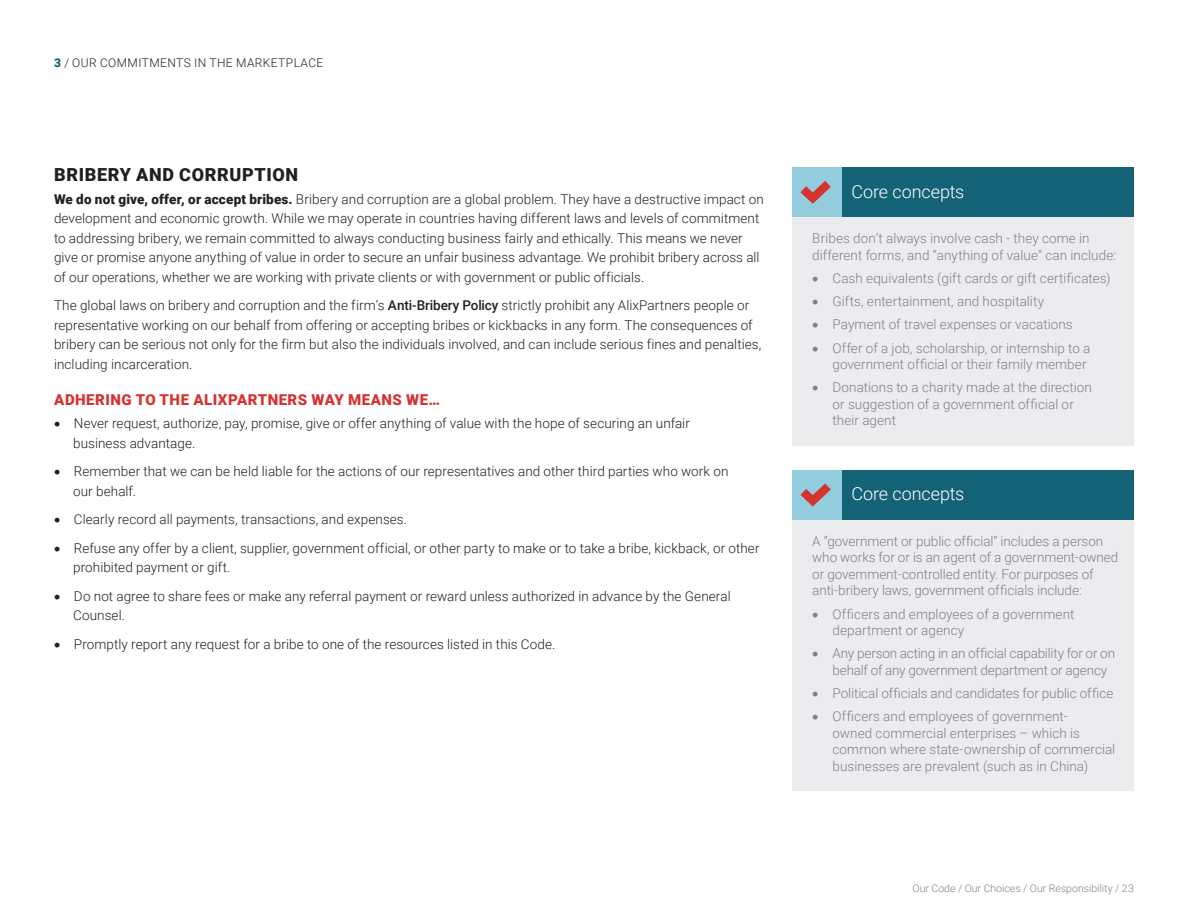
<style>
.page{position:relative;width:1188px;height:918px;background:#fff}
.page>*{position:absolute;margin:0;border:0;box-sizing:border-box;transform-origin:0 0}
.Core_Concepts___Adhering_Body{font:300 18px "Roboto";letter-spacing:-.005em;color:#fff}
.Main_Heading{font:900 18px "Roboto";letter-spacing:.035em;color:#231f20}
.Adhering_heading{font:900 15px "Roboto";letter-spacing:.035em;color:#d53231}
.Body_Copy{font:300 13.5px/19.5px "Roboto";letter-spacing:.005em;color:#231f20}
.Core_Concepts___Adhering_Body-2{font:300 13.5px/16.5px "Roboto";color:#808285}
.t1{font:300 12px "Roboto";letter-spacing:.035em;color:#231f20}
.t2{font:300 10.5px "Roboto";color:#808285}
.s1{font-weight:900;color:#146276}
.s2{font-weight:900}
.s3{font-weight:500}
</style>
<div class="page">
<div style="left:792px;top:213px;width:342px;height:233px;background:#ecebee"></div>
<div style="left:792px;top:515px;width:342px;height:276px;background:#ecebee"></div>
<div style="left:839px;top:167px;width:295px;height:50px;background:#146276"></div>
<div style="left:792px;top:167px;width:50px;height:50px;background:#93cddd"></div>
<svg style="left:800px;top:181px;width:31px;height:23px"></svg>
<div style="left:839px;top:470px;width:295px;height:50px;background:#146276"></div>
<div style="left:792px;top:470px;width:50px;height:50px;background:#93cddd"></div>
<svg style="left:800px;top:483px;width:31px;height:24px"></svg>
<p class="t1" style="left:54px;top:54px;width:271px"><span class="s1">3</span> / OUR COMMITMENTS IN THE MARKETPLACE</p>
<p class="Main_Heading" style="left:54px;top:162px;width:245px">BRIBERY AND CORRUPTION</p>
<p class="Body_Copy" style="left:54px;top:189px;width:711px"><span class="s2">We do not give, offer, or accept bribes.</span> Bribery and corruption are a global problem. They have a destructive impact on development and economic growth. While we may operate in countries having different laws and levels of commitment to addressing bribery, we remain committed to always conducting business fairly and ethically. This means we never give or promise anyone anything of value in order to secure an unfair business advantage. We prohibit bribery across all of our operations, whether we are working with private clients or with government or public officials.</p>
<p class="Body_Copy" style="left:54px;top:295px;width:709px">The global laws on bribery and corruption and the firm’s <span class="s3">Anti-Bribery Policy</span> strictly prohibit any AlixPartners people or representative working on our behalf from offering or accepting bribes or kickbacks in any form. The consequences of bribery can be serious not only for the firm but also the individuals involved, and can include serious fines and penalties, including incarceration.</p>
<p class="Adhering_heading" style="left:54px;top:390px;width:387px">ADHERING TO THE ALIXPARTNERS WAY MEANS WE…</p>
<p class="Body_Copy" style="left:73px;top:413px;width:618px;text-indent:-19px">• Never request, authorize, pay, promise, give or offer anything of value with the hope of securing an unfair business advantage.</p>
<p class="Body_Copy" style="left:73px;top:461px;width:657px;text-indent:-19px">• Remember that we can be held liable for the actions of our representatives and other third parties who work on our behalf.</p>
<p class="Body_Copy" style="left:54px;top:509px;width:355px">• Clearly record all payments, transactions, and expenses.</p>
<p class="Body_Copy" style="left:73px;top:538px;width:688px;text-indent:-19px">• Refuse any offer by a client, supplier, government official, or other party to make or to take a bribe, kickback, or other prohibited payment or gift.</p>
<p class="Body_Copy" style="left:73px;top:586px;width:659px;text-indent:-19px">• Do not agree to share fees or make any referral payment or reward unless authorized in advance by the General<br>Counsel.</p>
<p class="Body_Copy" style="left:54px;top:633px;width:503px">• Promptly report any request for a bribe to one of the resources listed in this Code.</p>
<p class="Core_Concepts___Adhering_Body" style="left:851px;top:179px;width:115px">Core concepts</p>
<p class="Core_Concepts___Adhering_Body-2" style="left:812px;top:230px;width:305px">Bribes don’t always involve cash - they come in different forms, and “anything of value” can include:</p>
<p class="Core_Concepts___Adhering_Body-2" style="left:812px;top:269px;width:300px">• Cash equivalents (gift cards or gift certificates)</p>
<p class="Core_Concepts___Adhering_Body-2" style="left:812px;top:293px;width:233px">• Gifts, entertainment, and hospitality</p>
<p class="Core_Concepts___Adhering_Body-2" style="left:812px;top:316px;width:262px">• Payment of travel expenses or vacations</p>
<p class="Core_Concepts___Adhering_Body-2" style="left:812px;top:339px;width:280px;text-align:right">• Offer of a job, scholarship, or internship to a government official or their family member</p>
<p class="Core_Concepts___Adhering_Body-2" style="left:832px;top:379px;width:261px;text-indent:-20px">• Donations to a charity made at the direction or suggestion of a government official or their agent</p>
<p class="Core_Concepts___Adhering_Body" style="left:851px;top:481px;width:115px">Core concepts</p>
<p class="Core_Concepts___Adhering_Body-2" style="left:812px;top:532px;width:308px">A “government or public official” includes a person who works for or is an agent of a government-owned or government-controlled entity. For purposes of anti-bribery laws, government officials include:</p>
<p class="Core_Concepts___Adhering_Body-2" style="left:832px;top:605px;width:243px;text-indent:-20px">• Officers and employees of a government department or agency</p>
<p class="Core_Concepts___Adhering_Body-2" style="left:832px;top:645px;width:284px;text-indent:-20px">• Any person acting in an official capability for or on behalf of any government department or agency</p>
<p class="Core_Concepts___Adhering_Body-2" style="left:812px;top:684px;width:303px">• Political officials and candidates for public office</p>
<p class="Core_Concepts___Adhering_Body-2" style="left:832px;top:708px;width:284px;text-indent:-20px">• Officers and employees of government-<br>owned commercial enterprises – which is common where state-ownership of commercial businesses are prevalent (such as in China)</p>
<p class="t2" style="left:913px;top:881px;width:223px">Our Code / Our Choices / Our Responsibility / 23</p>
</div>
